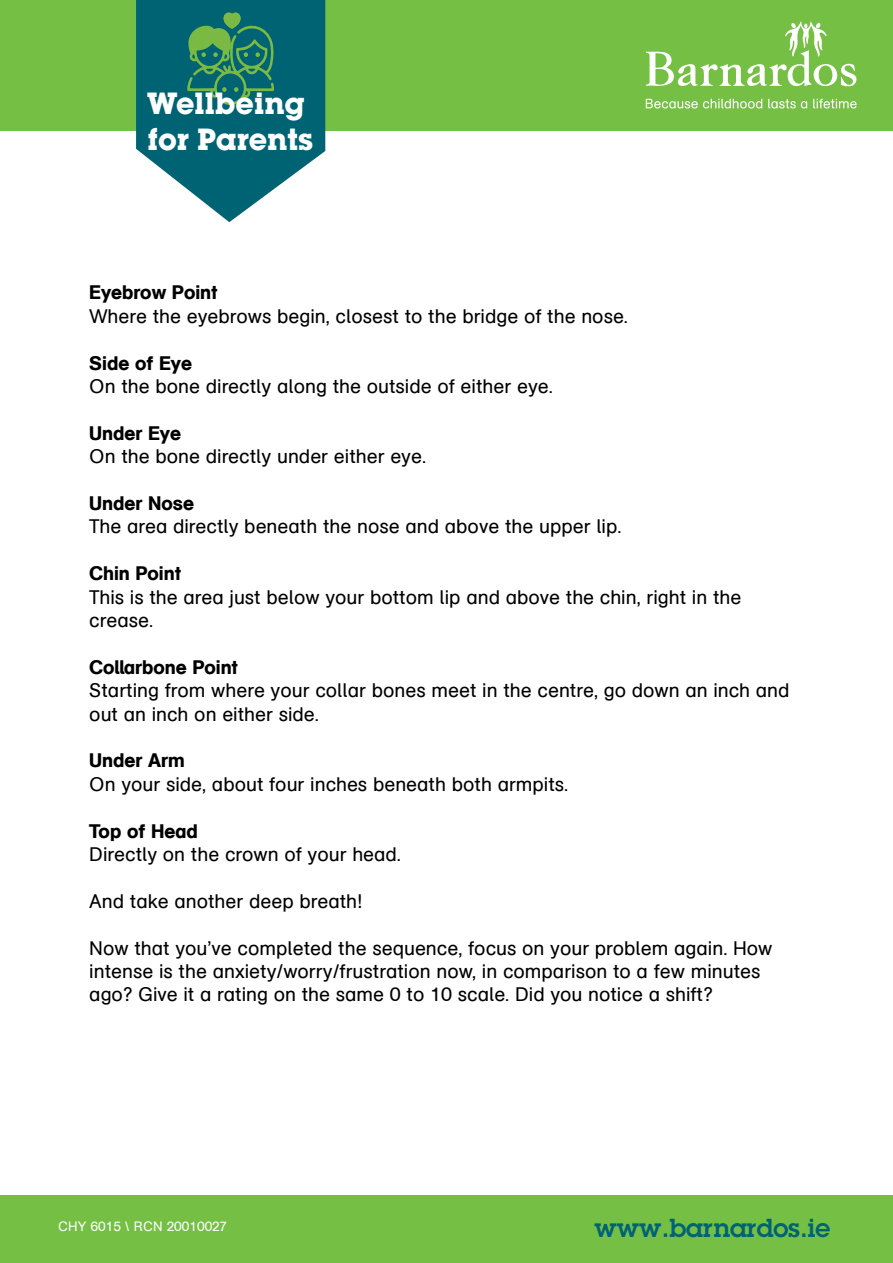
<style>
.page{position:relative;width:893px;height:1263px;background:#fff}
.page>*{position:absolute;margin:0;border:0;box-sizing:border-box;transform-origin:0 0}
.t1{font:700 30px/36px "Lubalin Graph Std";color:#fff}
.t2{font:600 25.5px "Lubalin Graph Std";color:#006373}
.t3{font:19.5px/23.4px "AG Schoolbook Regular A";color:#000}
.t4{font:500 19.5px "AG Schoolbook";color:#000}
.t5{font:13.5px "AG Schoolbook Regular A";color:#fff}
</style>
<div class="page">
<div style="left:0;top:1196px;width:893px;height:67px;background:#75c044"></div>
<div style="left:0;top:0;width:893px;height:130px;background:#75c044"></div>
<svg style="left:646px;top:99px;width:116px;height:10px"></svg>
<svg style="left:768px;top:99px;width:39px;height:10px"></svg>
<svg style="left:813px;top:99px;width:44px;height:9px"></svg>
<svg style="left:646px;top:22px;width:211px;height:65px"></svg>
<svg style="left:136px;top:0;width:189px;height:222px"></svg>
<h1 class="t1" style="left:147px;top:84px;width:167px">Wellbeing for Parents</h1>
<p class="t4" style="left:89px;top:281px;width:130px">Eyebrow Point</p>
<p class="t3" style="left:89px;top:305px;width:540px">Where the eyebrows begin, closest to the bridge of the nose.</p>
<p class="t4" style="left:89px;top:351px;width:104px">Side of Eye</p>
<p class="t3" style="left:89px;top:375px;width:465px">On the bone directly along the outside of either eye.</p>
<p class="t4" style="left:89px;top:421px;width:93px">Under Eye</p>
<p class="t3" style="left:89px;top:445px;width:338px">On the bone directly under either eye.</p>
<p class="t4" style="left:89px;top:491px;width:106px">Under Nose</p>
<p class="t3" style="left:89px;top:515px;width:534px">The area directly beneath the nose and above the upper lip.</p>
<p class="t4" style="left:89px;top:561px;width:94px">Chin Point</p>
<p class="t3" style="left:89px;top:585px;width:654px">This is the area just below your bottom lip and above the chin, right in the crease.</p>
<p class="t4" style="left:89px;top:655px;width:150px">Collarbone Point</p>
<p class="t3" style="left:89px;top:679px;width:702px">Starting from where your collar bones meet in the centre, go down an inch and out an inch on either side.</p>
<p class="t4" style="left:89px;top:749px;width:97px">Under Arm</p>
<p class="t3" style="left:89px;top:773px;width:480px">On your side, about four inches beneath both armpits.</p>
<p class="t4" style="left:89px;top:819px;width:110px">Top of Head</p>
<p class="t3" style="left:89px;top:843px;width:313px">Directly on the crown of your head.</p>
<p class="t3" style="left:89px;top:890px;width:274px">And take another deep breath!</p>
<p class="t3" style="left:89px;top:936px;width:685px">Now that you’ve completed the sequence, focus on your problem again. How intense is the anxiety/worry/frustration now, in comparison to a few minutes ago? Give it a rating on the same 0 to 10 scale. Did you notice a shift?</p>
<p class="t5" style="left:58px;top:1218px;width:171px">CHY 6015 \ RCN 20010027</p>
<h2 class="t2" style="left:594px;top:1211px;width:237px">www.barnardos.ie</h2>
</div>
